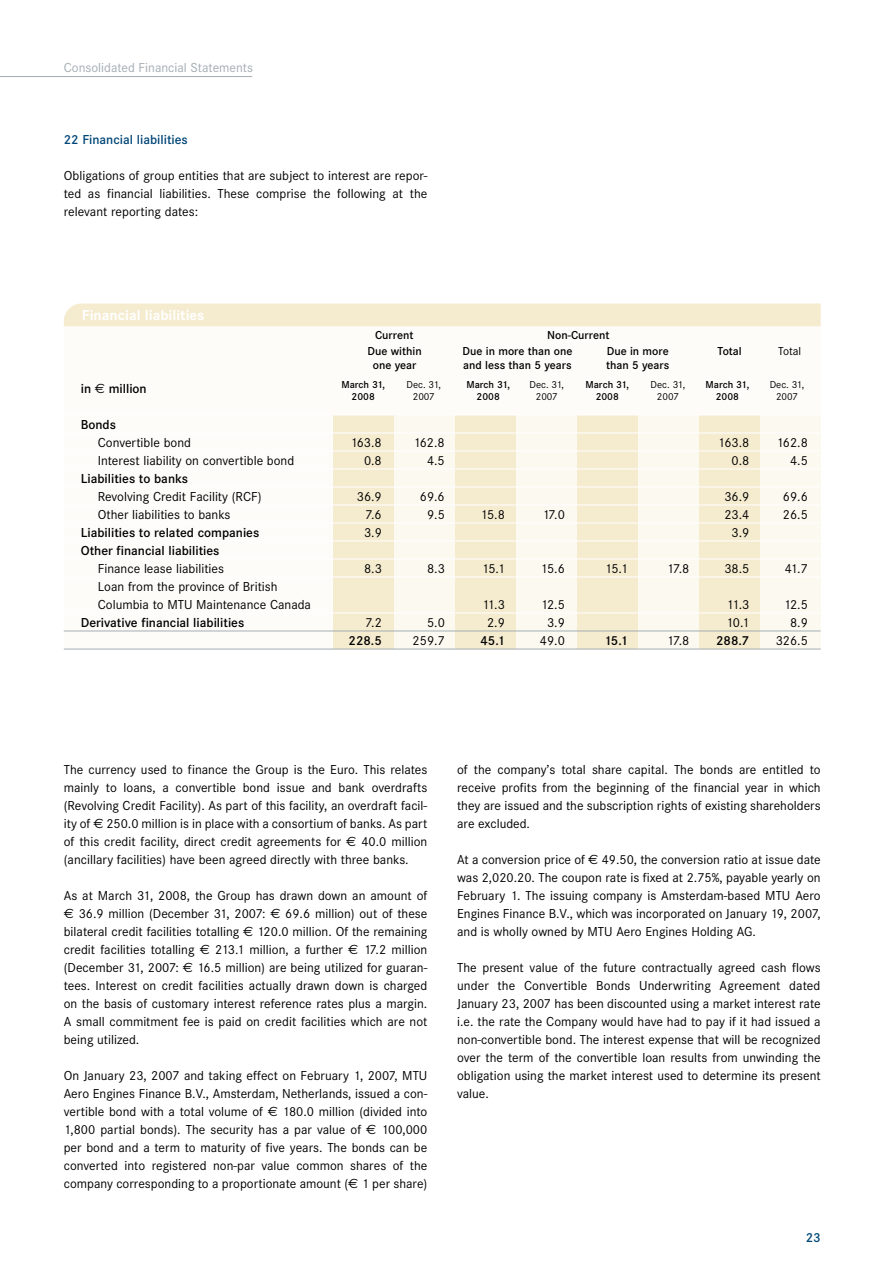
<style>
.page{position:relative;width:893px;height:1263px;background:#fff}
.page>*{position:absolute;margin:0;border:0;box-sizing:border-box;transform-origin:0 0}
.t1{font:700 15px "Corporate S";color:#fff}
.t2{font:13.5px/18px "Corporate S";color:#000;text-align:justify}
.t3{font:600 13.5px "Corporate S";color:#000}
.t4{font:13.5px "Corporate S";color:#a3adb2}
.t5{font:600 13.5px "Corporate S";color:#004677}
.t6{font:600 12px/14.4px "Corporate S";color:#000}
.t7{font:12px "Corporate S";letter-spacing:-.005em;color:#000}
.t8{font:600 10.5px/12.6px "Corporate S";color:#000;text-align:center}
.t9{font:10.5px/12.6px "Corporate S";color:#000;text-align:center}
.s1{font-family:"Euro Sans Std";font-weight:400}
.s2{font-family:"Euro Sans Std"}
</style>
<div class="page">
<div style="left:64px;top:326px;width:757px;height:323px;background:#fefcf8"></div>
<div style="left:760px;top:415px;width:61px;height:234px;background:#fcf9f1"></div>
<div style="left:699px;top:415px;width:61px;height:234px;background:#f5ebcf"></div>
<div style="left:638px;top:415px;width:61px;height:234px;background:#fcf9f1"></div>
<div style="left:577px;top:415px;width:61px;height:234px;background:#f5ebcf"></div>
<div style="left:516px;top:415px;width:61px;height:234px;background:#fcf9f1"></div>
<div style="left:455px;top:415px;width:61px;height:234px;background:#f5ebcf"></div>
<div style="left:394px;top:415px;width:61px;height:234px;background:#fcf9f1"></div>
<div style="left:333px;top:415px;width:61px;height:234px;background:#f5ebcf"></div>
<div style="left:64px;top:303px;width:757px;height:23px;background:#f5ebcf"></div>
<hr style="left:64px;top:415px;width:757px;height:1px;background:#fff">
<hr style="left:64px;top:433px;width:757px;height:1px;background:#fff">
<hr style="left:64px;top:451px;width:757px;height:1px;background:#fff">
<hr style="left:64px;top:469px;width:757px;height:1px;background:#fff">
<hr style="left:64px;top:487px;width:757px;height:1px;background:#fff">
<hr style="left:64px;top:505px;width:757px;height:1px;background:#fff">
<hr style="left:64px;top:523px;width:757px;height:1px;background:#fff">
<hr style="left:64px;top:541px;width:757px;height:1px;background:#fff">
<hr style="left:64px;top:559px;width:757px;height:1px;background:#fff">
<hr style="left:64px;top:577px;width:757px;height:1px;background:#fff">
<hr style="left:64px;top:613px;width:757px;height:1px;background:#fff">
<hr style="left:64px;top:631px;width:757px;height:1px;background:#a3adb2">
<hr style="left:64px;top:649px;width:757px;height:1px;background:#a3adb2">
<hr style="left:0;top:76px;width:252px;height:1px;background:#a3adb2">
<p class="t4" style="left:64px;top:60px;width:191px">Consolidated Financial Statements</p>
<p class="t5" style="left:64px;top:132px;width:126px">22 Financial liabilities</p>
<p class="t2" style="left:64px;top:167px;width:365px">Obligations of group entities that are subject to interest are repor&shy;ted as financial liabilities. These comprise the following at the relevant reporting dates:</p>
<p class="t1" style="left:82px;top:306px;width:124px">Financial liabilities</p>
<p class="t6" style="left:375px;top:328px;width:40px">Current</p>
<p class="t6" style="left:367px;top:344px;width:56px;text-align:center">Due within one year</p>
<p class="t6" style="left:547px;top:328px;width:64px">Non-Current</p>
<p class="t6" style="left:463px;top:344px;width:111px">Due in more than one and less than 5 years</p>
<p class="t6" style="left:606px;top:344px;width:65px">Due in more than 5 years</p>
<p class="t6" style="left:718px;top:344px;width:26px">Total</p>
<p class="t7" style="left:778px;top:344px;width:24px">Total</p>
<p class="t8" style="left:341px;top:378px;width:45px">March 31,<br>2008</p>
<p class="t8" style="left:466px;top:378px;width:45px">March 31,<br>2008</p>
<p class="t8" style="left:585px;top:378px;width:45px">March 31,<br>2008</p>
<p class="t8" style="left:706px;top:378px;width:45px">March 31,<br>2008</p>
<p class="t9" style="left:406px;top:378px;width:36px">Dec. 31,<br>2007</p>
<p class="t9" style="left:529px;top:378px;width:36px">Dec. 31,<br>2007</p>
<p class="t9" style="left:651px;top:378px;width:36px">Dec. 31,<br>2007</p>
<p class="t9" style="left:770px;top:378px;width:36px">Dec. 31,<br>2007</p>
<p class="t3" style="left:81px;top:381px;width:67px">in <span class="s1">€</span> million</p>
<p class="t3" style="left:81px;top:417px;width:37px">Bonds</p>
<p class="t2" style="left:98px;top:434px;width:95px">Convertible bond</p>
<p class="t2" style="left:350px;top:434px;width:33px">163.8</p>
<p class="t2" style="left:413px;top:434px;width:33px">162.8</p>
<p class="t2" style="left:718px;top:434px;width:33px">163.8</p>
<p class="t2" style="left:776px;top:434px;width:33px">162.8</p>
<p class="t2" style="left:98px;top:452px;width:198px">Interest liability on convertible bond</p>
<p class="t2" style="left:364px;top:452px;width:19px">0.8</p>
<p class="t2" style="left:427px;top:452px;width:19px">4.5</p>
<p class="t2" style="left:731px;top:452px;width:19px">0.8</p>
<p class="t2" style="left:790px;top:452px;width:19px">4.5</p>
<p class="t3" style="left:81px;top:471px;width:109px">Liabilities to banks</p>
<p class="t2" style="left:98px;top:488px;width:165px">Revolving Credit Facility (RCF)</p>
<p class="t2" style="left:357px;top:488px;width:27px">36.9</p>
<p class="t2" style="left:420px;top:488px;width:27px">69.6</p>
<p class="t2" style="left:724px;top:488px;width:27px">36.9</p>
<p class="t2" style="left:783px;top:488px;width:27px">69.6</p>
<p class="t2" style="left:98px;top:506px;width:134px">Other liabilities to banks</p>
<p class="t2" style="left:366px;top:506px;width:18px">7.6</p>
<p class="t2" style="left:427px;top:506px;width:19px">9.5</p>
<p class="t2" style="left:481px;top:506px;width:26px">15.8</p>
<p class="t2" style="left:542px;top:506px;width:24px">17.0</p>
<p class="t2" style="left:724px;top:506px;width:27px">23.4</p>
<p class="t2" style="left:783px;top:506px;width:27px">26.5</p>
<p class="t3" style="left:81px;top:525px;width:180px">Liabilities to related companies</p>
<p class="t2" style="left:364px;top:524px;width:19px">3.9</p>
<p class="t2" style="left:731px;top:524px;width:19px">3.9</p>
<p class="t3" style="left:81px;top:543px;width:140px">Other financial liabilities</p>
<p class="t2" style="left:98px;top:560px;width:128px">Finance lease liabilities</p>
<p class="t2" style="left:364px;top:560px;width:19px">8.3</p>
<p class="t2" style="left:427px;top:560px;width:19px">8.3</p>
<p class="t2" style="left:482px;top:560px;width:24px">15.1</p>
<p class="t2" style="left:541px;top:560px;width:26px">15.6</p>
<p class="t2" style="left:605px;top:560px;width:24px">15.1</p>
<p class="t2" style="left:667px;top:560px;width:24px">17.8</p>
<p class="t2" style="left:724px;top:560px;width:27px">38.5</p>
<p class="t2" style="left:785px;top:560px;width:25px">41.7</p>
<p class="t2" style="left:98px;top:578px;width:215px">Loan from the province of British<br>Columbia to MTU Maintenance Canada</p>
<p class="t2" style="left:482px;top:596px;width:24px">11.3</p>
<p class="t2" style="left:541px;top:596px;width:26px">12.5</p>
<p class="t2" style="left:726px;top:596px;width:24px">11.3</p>
<p class="t2" style="left:784px;top:596px;width:26px">12.5</p>
<p class="t3" style="left:81px;top:615px;width:165px">Derivative financial liabilities</p>
<p class="t2" style="left:366px;top:614px;width:18px">7.2</p>
<p class="t2" style="left:427px;top:614px;width:19px">5.0</p>
<p class="t2" style="left:487px;top:614px;width:19px">2.9</p>
<p class="t2" style="left:547px;top:614px;width:19px">3.9</p>
<p class="t2" style="left:726px;top:614px;width:25px">10.1</p>
<p class="t2" style="left:790px;top:614px;width:19px">8.9</p>
<p class="t3" style="left:349px;top:633px;width:35px">228.5</p>
<p class="t2" style="left:413px;top:632px;width:34px">259.7</p>
<p class="t3" style="left:480px;top:633px;width:26px">45.1</p>
<p class="t2" style="left:540px;top:632px;width:27px">49.0</p>
<p class="t3" style="left:604px;top:633px;width:25px">15.1</p>
<p class="t2" style="left:667px;top:632px;width:24px">17.8</p>
<p class="t3" style="left:716px;top:633px;width:35px">288.7</p>
<p class="t2" style="left:776px;top:632px;width:34px">326.5</p>
<p class="t2" style="left:64px;top:761px;width:365px">The currency used to finance the Group is the Euro. This relates mainly to loans, a convertible bond issue and bank overdrafts (Revolving Credit Facility). As part of this facility, an overdraft facil&shy;ity of <span class="s2">€</span> 250.0 million is in place with a consortium of banks. As part of this credit facility, direct credit agreements for <span class="s2">€</span> 40.0 million (ancillary facilities) have been agreed directly with three banks.</p>
<p class="t2" style="left:64px;top:887px;width:365px">As at March 31, 2008, the Group has drawn down an amount of <span class="s2">€</span> 36.9 million (December 31, 2007: <span class="s2">€</span> 69.6 million) out of these bilateral credit facilities totalling <span class="s2">€</span> 120.0 million. Of the remaining credit facilities totalling <span class="s2">€</span> 213.1 million, a further <span class="s2">€</span> 17.2 million (December 31, 2007: <span class="s2">€</span> 16.5 million) are being utilized for guaran&shy;tees. Interest on credit facilities actually drawn down is charged on the basis of customary interest reference rates plus a margin.<br>A small commitment fee is paid on credit facilities which are not being utilized.</p>
<p class="t2" style="left:64px;top:1067px;width:365px">On January 23, 2007 and taking effect on February 1, 2007, MTU Aero Engines Finance B.V., Amsterdam, Netherlands, issued a con&shy;vertible bond with a total volume of <span class="s2">€</span> 180.0 million (divided into 1,800 partial bonds). The security has a par value of <span class="s2">€</span> 100,000 per bond and a term to maturity of five years. The bonds can be converted into registered non-par value common shares of the company corresponding to a proportionate amount (<span class="s2">€</span> 1 per share)</p>
<p class="t2" style="left:457px;top:761px;width:365px">of the company’s total share capital. The bonds are entitled to receive profits from the beginning of the financial year in which they are issued and the subscription rights of existing shareholders are excluded.</p>
<p class="t2" style="left:457px;top:851px;width:365px">At a conversion price of <span class="s2">€</span> 49.50, the conversion ratio at issue date was 2,020.20. The coupon rate is fixed at 2.75%, payable yearly on February 1. The issuing company is Amsterdam-based MTU Aero Engines Finance B.V., which was incorporated on January 19, 2007, and is wholly owned by MTU Aero Engines Holding AG.</p>
<p class="t2" style="left:457px;top:959px;width:365px">The present value of the future contractually agreed cash flows under the Convertible Bonds Underwriting Agreement dated January 23, 2007 has been discounted using a market interest rate i.e. the rate the Company would have had to pay if it had issued a non-convertible bond. The interest expense that will be recognized over the term of the convertible loan results from unwinding the obligation using the market interest used to determine its present value.</p>
<p class="t5" style="left:806px;top:1230px;width:16px">23</p>
</div>
